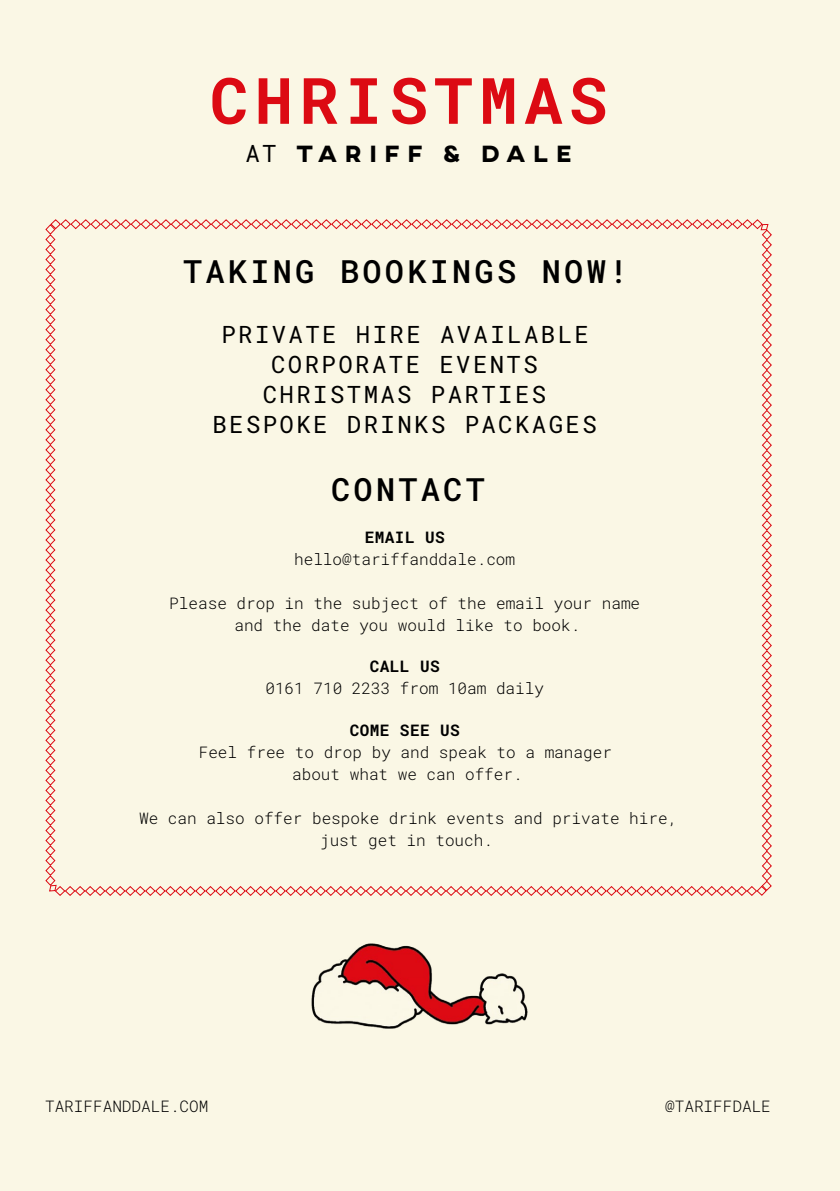
<style>
.page{position:relative;width:840px;height:1191px;background:#fff}
.page>*{position:absolute;margin:0;border:0;box-sizing:border-box;transform-origin:0 0}
.t1{font:64px "Roboto Mono";letter-spacing:.1em;color:#dc0a13}
.t2{font:32px "Roboto Mono";letter-spacing:.1em;color:#000}
.t3{font:24px/30px "Roboto Mono";letter-spacing:.1em;color:#000;text-align:center}
.t4{font:800 24px "AXIS";letter-spacing:.31em;color:#000}
.t5{font:16px/22px "Roboto Mono";color:#000;text-align:center}
.s1{font-family:"Roboto Mono";font-weight:400}
</style>
<div class="page">
<div style="left:0;top:0;width:839px;height:1191px;background:#faf7e5"></div>
<svg style="left:45px;top:219px;width:727px;height:677px"></svg>
<img style="left:311px;top:943px;width:217px;height:86px">
<h1 class="t1" style="left:210px;top:57px;width:398px">CHRISTMAS</h1>
<h3 class="t4" style="left:245px;top:138px;width:327px"><span class="s1">AT</span> TARIFF &amp; DALE</h3>
<h2 class="t2" style="left:183px;top:249px;width:446px">TAKING BOOKINGS NOW!</h2>
<h3 class="t3" style="left:212px;top:318px;width:386px">PRIVATE HIRE AVAILABLE<br>CORPORATE EVENTS<br>CHRISTMAS PARTIES<br>BESPOKE DRINKS PACKAGES</h3>
<h2 class="t2" style="left:331px;top:467px;width:155px">CONTACT</h2>
<p class="t5" style="left:294px;top:525px;width:222px">EMAIL US hello@tariffanddale.com</p>
<p class="t5" style="left:169px;top:591px;width:472px">Please drop in the subject of the email your name and the date you would like to book.</p>
<p class="t5" style="left:265px;top:655px;width:280px">CALL US<br>0161 710 2233 from 10am daily</p>
<p class="t5" style="left:199px;top:719px;width:414px">COME SEE US<br>Feel free to drop by and speak to a manager about what we can offer.</p>
<p class="t5" style="left:139px;top:807px;width:539px">We can also offer bespoke drink events and private hire, just get in touch.</p>
<p class="t5" style="left:45px;top:1094px;width:165px">TARIFFANDDALE.COM</p>
<p class="t5" style="left:664px;top:1094px;width:107px">@TARIFFDALE</p>
</div>
